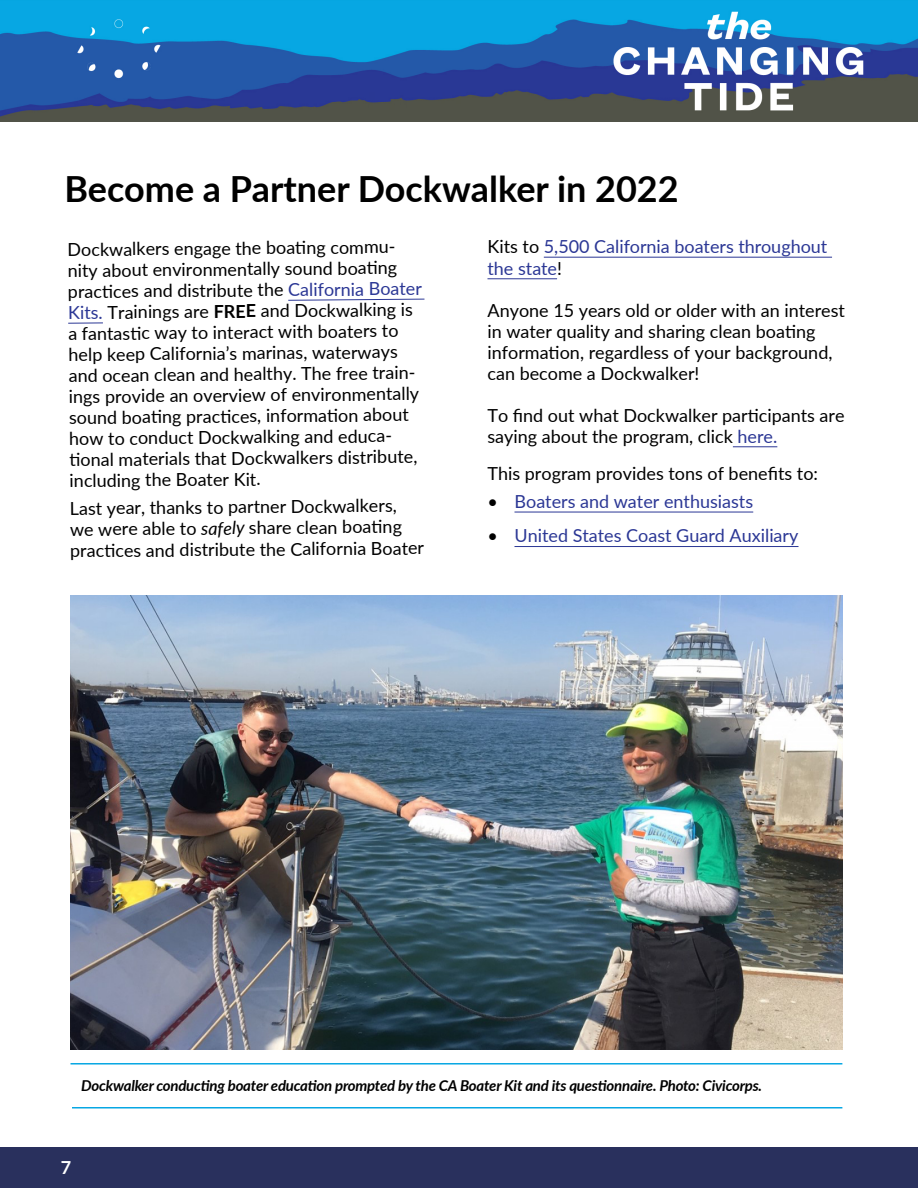
<style>
.page{position:relative;width:918px;height:1188px;background:#fff}
.page>*{position:absolute;margin:0;border:0;box-sizing:border-box;transform-origin:0 0}
.t1{font:700 36px "Lato";color:#000}
.t2{font:18px/21px "Lato";letter-spacing:-.01em;color:#000}
.t3{font:18px/21.6px "Lato";color:#2b3795}
.t4{font:700 18px "Lato";color:#fff}
.t5{font:italic 700 15px "Lato";letter-spacing:-.015em;color:#000}
.s1{color:#2b3795}
.s2{font-weight:700}
.s3{font-style:italic}
.s4{color:#000}
</style>
<div class="page">
<hr style="left:72px;top:1107px;width:770px;height:1px;background:#07a7e3">
<hr style="left:70px;top:1063px;width:772px;height:2px;background:#07a7e3">
<hr style="left:544px;top:257px;width:288px;height:1px;background:#2b3795">
<hr style="left:488px;top:278px;width:69px;height:1px;background:#2b3795">
<hr style="left:733px;top:446px;width:44px;height:1px;background:#2b3795">
<img style="left:0;top:0;width:918px;height:122px">
<svg style="left:288px;top:298px;width:137px;height:3px"></svg>
<hr style="left:68px;top:323px;width:35px;height:1px;background:#2b3795">
<hr style="left:514px;top:512px;width:239px;height:1px;background:#2b3795">
<hr style="left:514px;top:546px;width:285px;height:1px;background:#2b3795">
<img style="left:71px;top:595px;width:771px;height:455px">
<div style="left:0;top:1148px;width:918px;height:40px;background:#29305d"></div>
<h1 class="t1" style="left:64px;top:163px;width:616px">Become a Partner Dockwalker in 2022</h1>
<p class="t2" style="left:68px;top:237px;width:356px">Dockwalkers engage the boating commu&shy;nity about environmentally sound boating practices and distribute the <span class="s1">California Boater Kits.</span> Trainings are <span class="s2">FREE</span> and Dockwalking is a fantastic way to interact with boaters to help keep California’s marinas, waterways and ocean clean and healthy. The free train&shy;ings provide an overview of environmentally sound boating practices, information about how to conduct Dockwalking and educa&shy;tional materials that Dockwalkers distribute, including the Boater Kit.</p>
<p class="t2" style="left:70px;top:495px;width:356px">Last year, thanks to partner Dockwalkers, we were able to <span class="s3">safely</span> share clean boating practices and distribute the California Boater</p>
<p class="t3" style="left:488px;top:235px;width:341px"><span class="s4">Kits to</span> 5,500 California boaters throughout the state<span class="s4">!</span></p>
<p class="t2" style="left:488px;top:299px;width:359px">Anyone 15 years old or older with an interest in water quality and sharing clean boating information, regardless of your background, can become a Dockwalker!</p>
<p class="t2" style="left:488px;top:404px;width:359px">To find out what Dockwalker participants are saying about the program, click <span class="s1">here.</span></p>
<p class="t2" style="left:488px;top:462px;width:332px">This program provides tons of benefits to:</p>
<p class="t3" style="left:488px;top:490px;width:267px"><span class="s4">•</span> Boaters and water enthusiasts</p>
<p class="t3" style="left:488px;top:524px;width:312px"><span class="s4">•</span> United States Coast Guard Auxiliary</p>
<p class="t5" style="left:81px;top:1074px;width:682px">Dockwalker conducting boater education prompted by the CA Boater Kit and its questionnaire. Photo: Civicorps.</p>
<p class="t4" style="left:61px;top:1154px;width:12px">7</p>
</div>
